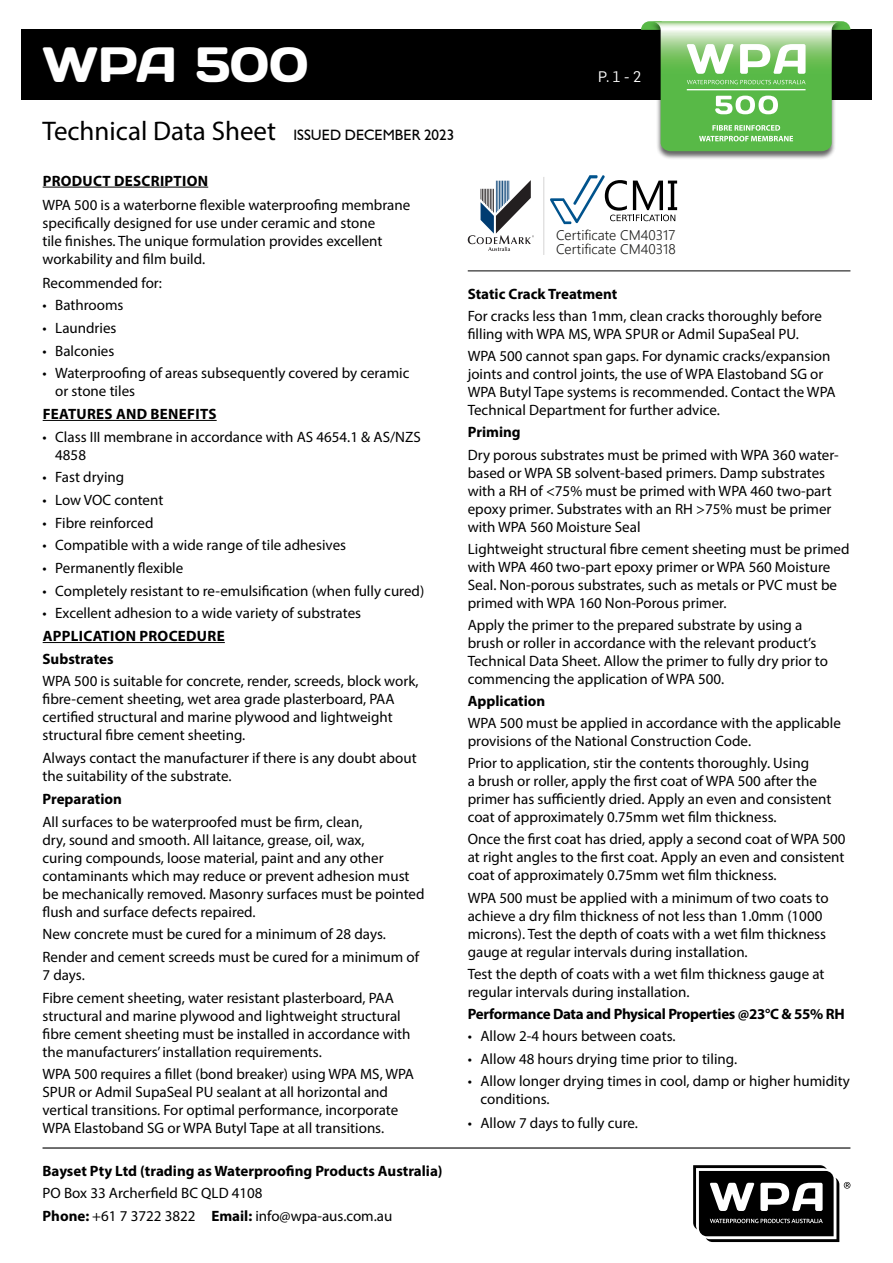
<style>
.page{position:relative;width:893px;height:1263px;background:#fff}
.page>*{position:absolute;margin:0;border:0;box-sizing:border-box;transform-origin:0 0}
.t1{font:49.5px "Days";letter-spacing:-.01em;color:#fff}
.t2{font:27px "Myriad Pro";color:#000}
.t3{font:15px/18px "Myriad Pro";color:#000}
.t4{font:700 15px "Myriad Pro";color:#000}
.t5{font:700 15px/22.6px "Myriad Pro";letter-spacing:.02em;color:#000}
.t6{font:700 15px "Myriad Pro";letter-spacing:-.02em;color:#000}
.t7{font:15px "Humanist 521 BT";color:#000}
.t8{font:15px "Flama";color:#fff}
.t9{font:300 13.95px/14px "Nirmala UI";color:#1d1d1b}
.s1{font-weight:700}
</style>
<div class="page">
<hr style="left:43px;top:1147px;width:807px;height:1px;background:#000">
<div style="left:21px;top:30px;width:851px;height:70px;background:#000"></div>
<svg style="left:693px;top:1165px;width:157px;height:77px"></svg>
<div style="left:647px;top:21px;width:198px;height:139px;background:#000;opacity:.6"></div>
<svg style="left:641px;top:21px;width:209px;height:130px"></svg>
<hr style="left:43px;top:187px;width:165px;height:1px;background:#000">
<hr style="left:43px;top:420px;width:174px;height:1px;background:#000">
<hr style="left:43px;top:642px;width:182px;height:1px;background:#000">
<hr style="left:468px;top:270px;width:382px;height:1px;background:#000">
<hr style="left:543px;top:177px;width:1px;height:78px;background:#d5d4d4">
<svg style="left:468px;top:180px;width:66px;height:71px"></svg>
<svg style="left:550px;top:175px;width:127px;height:49px"></svg>
<h1 class="t1" style="left:43px;top:33px;width:268px">WPA 500</h1>
<p class="t8" style="left:598px;top:66px;width:45px">P. 1 - 2</p>
<h2 class="t2" style="left:43px;top:114px;width:235px">Technical Data Sheet</h2>
<p class="t7" style="left:293px;top:125px;width:162px">ISSUED DECEMBER 2023</p>
<p class="t5" style="left:43px;top:169px;width:167px">PRODUCT DESCRIPTION</p>
<p class="t3" style="left:43px;top:195px;width:369px">WPA 500 is a waterborne flexible waterproofing membrane specifically designed for use under ceramic and stone<br>tile finishes. The unique formulation provides excellent workability and film build.</p>
<p class="t3" style="left:43px;top:273px;width:121px">Recommended for:</p>
<p class="t3" style="left:43px;top:296px;width:83px">• Bathrooms</p>
<p class="t3" style="left:43px;top:319px;width:76px">• Laundries</p>
<p class="t3" style="left:43px;top:341px;width:73px">• Balconies</p>
<p class="t3" style="left:55px;top:364px;width:356px;text-indent:-13px">• Waterproofing of areas subsequently covered by ceramic or stone tiles</p>
<p class="t5" style="left:43px;top:402px;width:175px">FEATURES AND BENEFITS</p>
<p class="t3" style="left:55px;top:427px;width:367px;text-indent:-13px">• Class III membrane in accordance with AS 4654.1 &amp; AS/NZS<br>4858</p>
<p class="t3" style="left:43px;top:468px;width:83px">• Fast drying</p>
<p class="t3" style="left:43px;top:491px;width:122px">• Low VOC content</p>
<p class="t3" style="left:43px;top:513px;width:113px">• Fibre reinforced</p>
<p class="t3" style="left:43px;top:536px;width:305px">• Compatible with a wide range of tile adhesives</p>
<p class="t3" style="left:43px;top:559px;width:142px">• Permanently flexible</p>
<p class="t3" style="left:43px;top:581px;width:383px">• Completely resistant to re-emulsification (when fully cured)</p>
<p class="t3" style="left:43px;top:604px;width:320px">• Excellent adhesion to a wide variety of substrates</p>
<p class="t5" style="left:43px;top:624px;width:184px">APPLICATION PROCEDURE<br>Substrates</p>
<p class="t3" style="left:43px;top:672px;width:378px">WPA 500 is suitable for concrete, render, screeds, block work, fibre-cement sheeting, wet area grade plasterboard, PAA certified structural and marine plywood and lightweight structural fibre cement sheeting.</p>
<p class="t3" style="left:43px;top:749px;width:376px">Always contact the manufacturer if there is any doubt about the suitability of the substrate.</p>
<p class="t4" style="left:43px;top:789px;width:81px">Preparation</p>
<p class="t3" style="left:43px;top:812px;width:384px">All surfaces to be waterproofed must be firm, clean,<br>dry, sound and smooth. All laitance, grease, oil, wax,<br>curing compounds, loose material, paint and any other contaminants which may reduce or prevent adhesion must be mechanically removed. Masonry surfaces must be pointed flush and surface defects repaired.</p>
<p class="t3" style="left:43px;top:923px;width:378px;line-height:22.6px">New concrete must be cured for a minimum of 28 days.<br>Render and cement screeds must be cured for a minimum of</p>
<p class="t3" style="left:43px;top:963px;width:353px;line-height:22.6px">7 days.<br>Fibre cement sheeting, water resistant plasterboard, PAA</p>
<p class="t3" style="left:43px;top:1006px;width:370px">structural and marine plywood and lightweight structural fibre cement sheeting must be installed in accordance with the manufacturers’ installation requirements.</p>
<p class="t3" style="left:43px;top:1065px;width:373px">WPA 500 requires a fillet (bond breaker) using WPA MS, WPA SPUR or Admil SupaSeal PU sealant at all horizontal and vertical transitions. For optimal performance, incorporate WPA Elastoband SG or WPA Butyl Tape at all transitions.</p>
<p class="t4" style="left:43px;top:1161px;width:402px">Bayset Pty Ltd (trading as Waterproofing Products Australia)</p>
<p class="t3" style="left:43px;top:1182px;width:351px;line-height:22.2px">PO Box 33 Archerfield BC QLD 4108<br><span class="s1">Phone:</span> +61 7 3722 3822 <span class="s1">Email:</span> info@wpa-aus.com.au</p>
<p class="t9" style="left:556px;top:228px;width:121px">Certificate CM40317<br>Certificate CM40318</p>
<p class="t4" style="left:468px;top:284px;width:151px">Static Crack Treatment</p>
<p class="t3" style="left:468px;top:306px;width:356px">For cracks less than 1mm, clean cracks thoroughly before filling with WPA MS, WPA SPUR or Admil SupaSeal PU.</p>
<p class="t3" style="left:468px;top:347px;width:369px">WPA 500 cannot span gaps. For dynamic cracks/expansion joints and control joints, the use of WPA Elastoband SG or WPA Butyl Tape systems is recommended. Contact the WPA Technical Department for further advice.</p>
<p class="t4" style="left:468px;top:422px;width:54px">Priming</p>
<p class="t3" style="left:468px;top:445px;width:373px">Dry porous substrates must be primed with WPA 360 water&shy;based or WPA SB solvent-based primers. Damp substrates with a RH of &lt;75% must be primed with WPA 460 two-part epoxy primer. Substrates with an RH &gt;75% must be primer with WPA 560 Moisture Seal</p>
<p class="t3" style="left:468px;top:539px;width:383px">Lightweight structural fibre cement sheeting must be primed with WPA 460 two-part epoxy primer or WPA 560 Moisture Seal. Non-porous substrates, such as metals or PVC must be primed with WPA 160 Non-Porous primer.</p>
<p class="t3" style="left:468px;top:616px;width:362px">Apply the primer to the prepared substrate by using a brush or roller in accordance with the relevant product’s Technical Data Sheet. Allow the primer to fully dry prior to commencing the application of WPA 500.</p>
<p class="t4" style="left:468px;top:691px;width:79px">Application</p>
<p class="t3" style="left:468px;top:713px;width:375px">WPA 500 must be applied in accordance with the applicable provisions of the National Construction Code.</p>
<p class="t3" style="left:468px;top:754px;width:365px">Prior to application, stir the contents thoroughly. Using<br>a brush or roller, apply the first coat of WPA 500 after the primer has sufficiently dried. Apply an even and consistent coat of approximately 0.75mm wet film thickness.</p>
<p class="t3" style="left:468px;top:830px;width:379px;text-align:justify">Once the first coat has dried, apply a second coat of WPA 500 at right angles to the first coat. Apply an even and consistent coat of approximately 0.75mm wet film thickness.</p>
<p class="t3" style="left:468px;top:888px;width:362px">WPA 500 must be applied with a minimum of two coats to achieve a dry film thickness of not less than 1.0mm (1000 microns). Test the depth of coats with a wet film thickness gauge at regular intervals during installation.</p>
<p class="t3" style="left:468px;top:964px;width:358px">Test the depth of coats with a wet film thickness gauge at regular intervals during installation.</p>
<p class="t6" style="left:468px;top:1004px;width:379px">Performance Data and Physical Properties @23°C &amp; 55% RH</p>
<p class="t3" style="left:468px;top:1027px;width:209px">• Allow 2-4 hours between coats.</p>
<p class="t3" style="left:468px;top:1049px;width:271px">• Allow 48 hours drying time prior to tiling.</p>
<p class="t3" style="left:480px;top:1071px;width:371px;text-indent:-13px">• Allow longer drying times in cool, damp or higher humidity conditions.</p>
<p class="t3" style="left:468px;top:1113px;width:172px">• Allow 7 days to fully cure.</p>
</div>
